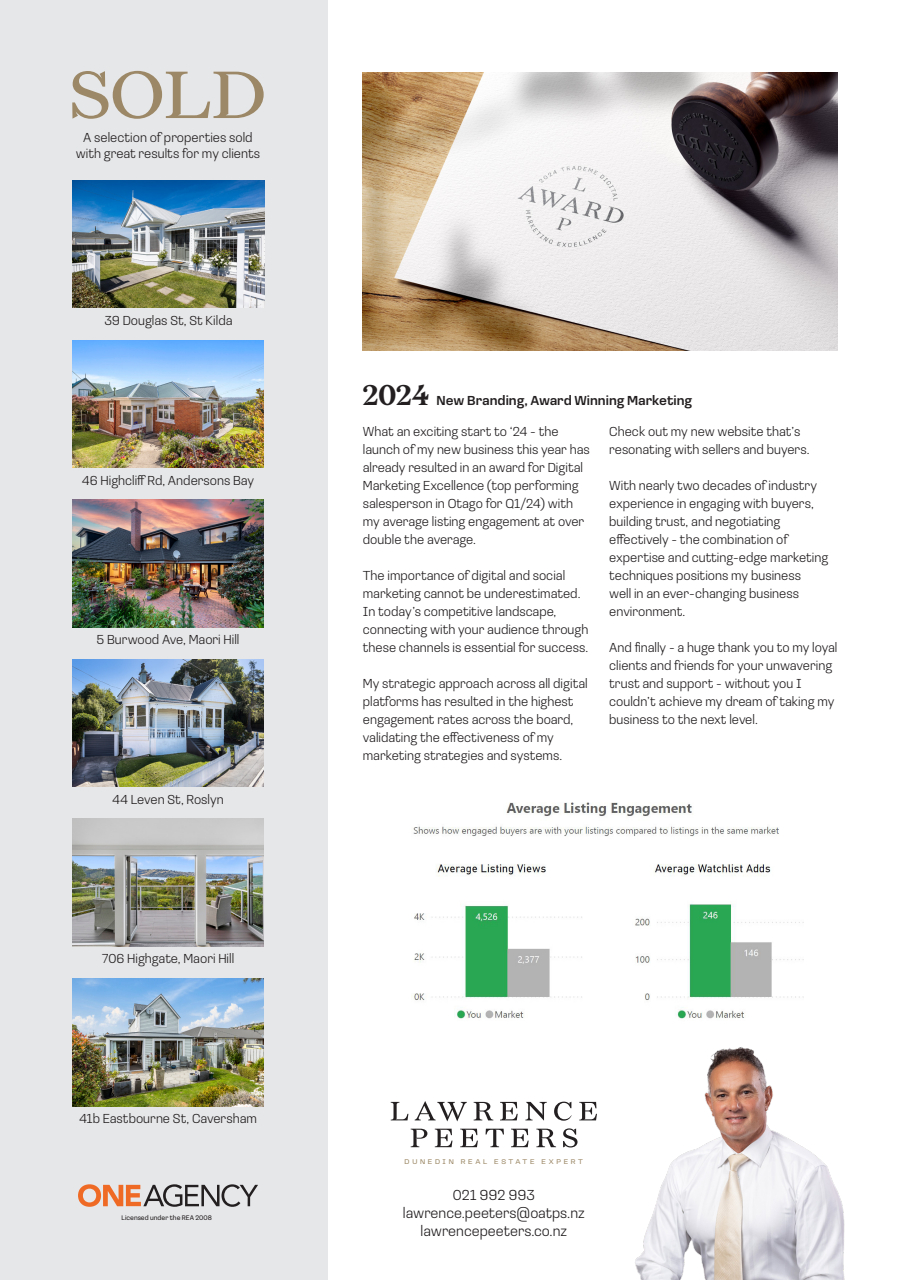
<style>
.page{position:relative;width:910px;height:1280px;background:#fff}
.page>*{position:absolute;margin:0;border:0;box-sizing:border-box;transform-origin:0 0}
.t1{font:300 15px "Loos Normal";color:#231f20}
.t2{font:300 13.5px/18px "Loos Normal";color:#231f20}
.t3{font:500 13.5px "Loos Normal";color:#231f20}
.t4{font:7.05px "Loos Wide";letter-spacing:.38em;color:#9c8866}
.t5{font:6.9px "Loos Normal";color:#231f20}
.s1{font-family:"Redaction";font-weight:700;font-size:28.5px}
</style>
<div class="page">
<div style="left:0;top:0;width:327px;height:1280px;background:#e6e7e9"></div>
<svg style="left:72px;top:71px;width:192px;height:48px"></svg>
<img style="left:635px;top:1047px;width:210px;height:233px">
<svg style="left:78px;top:1184px;width:180px;height:23px"></svg>
<img style="left:72px;top:340px;width:192px;height:128px">
<img style="left:72px;top:500px;width:192px;height:127px">
<img style="left:72px;top:659px;width:192px;height:128px">
<img style="left:72px;top:819px;width:192px;height:127px">
<img style="left:72px;top:978px;width:192px;height:128px">
<img style="left:73px;top:180px;width:191px;height:128px">
<img style="left:363px;top:72px;width:475px;height:279px">
<svg style="left:391px;top:1102px;width:17px;height:18px"></svg>
<svg style="left:415px;top:1101px;width:52px;height:20px"></svg>
<svg style="left:474px;top:1102px;width:19px;height:18px"></svg>
<svg style="left:500px;top:1102px;width:18px;height:18px"></svg>
<svg style="left:525px;top:1102px;width:22px;height:19px"></svg>
<svg style="left:554px;top:1102px;width:18px;height:19px"></svg>
<svg style="left:579px;top:1102px;width:18px;height:18px"></svg>
<svg style="left:411px;top:1129px;width:16px;height:18px"></svg>
<svg style="left:435px;top:1129px;width:17px;height:18px"></svg>
<svg style="left:460px;top:1129px;width:18px;height:18px"></svg>
<svg style="left:486px;top:1129px;width:18px;height:18px"></svg>
<svg style="left:511px;top:1129px;width:18px;height:18px"></svg>
<svg style="left:536px;top:1129px;width:20px;height:18px"></svg>
<svg style="left:563px;top:1128px;width:14px;height:19px"></svg>
<img style="left:411px;top:802px;width:393px;height:217px">
<p class="t2" style="left:76px;top:129px;width:186px;line-height:16.2px;text-align:center">A selection of properties sold with great results for my clients</p>
<p class="t2" style="left:104px;top:311px;width:130px">39 Douglas St, St Kilda</p>
<p class="t2" style="left:82px;top:471px;width:174px">46 Highcliff Rd, Andersons Bay</p>
<p class="t2" style="left:96px;top:630px;width:145px">5 Burwood Ave, Maori Hill</p>
<p class="t2" style="left:112px;top:790px;width:113px">44 Leven St, Roslyn</p>
<p class="t2" style="left:102px;top:949px;width:134px">706 Highgate, Maori Hill</p>
<p class="t2" style="left:79px;top:1109px;width:179px">41b Eastbourne St, Caversham</p>
<p class="t5" style="left:122px;top:1213px;width:92px">Licensed under the REA 2008</p>
<p class="t3" style="left:363px;top:391px;width:331px"><span class="s1">2024</span> New Branding, Award Winning Marketing</p>
<p class="t2" style="left:363px;top:422px;width:228px">What an exciting start to ‘24 - the launch of my new business this year has already resulted in an award for Digital Marketing Excellence (top performing salesperson in Otago for Q1/24) with my average listing engagement at over double the average.</p>
<p class="t2" style="left:363px;top:566px;width:227px">The importance of digital and social marketing cannot be underestimated.<br>In today’s competitive landscape, connecting with your audience through these channels is essential for success.</p>
<p class="t2" style="left:363px;top:674px;width:226px">My strategic approach across all digital platforms has resulted in the highest engagement rates across the board, validating the effectiveness of my marketing strategies and systems.</p>
<p class="t2" style="left:609px;top:422px;width:202px">Check out my new website that’s resonating with sellers and buyers.</p>
<p class="t2" style="left:609px;top:476px;width:220px">With nearly two decades of industry experience in engaging with buyers, building trust, and negotiating effectively - the combination of expertise and cutting-edge marketing techniques positions my business<br>well in an ever-changing business environment.</p>
<p class="t2" style="left:609px;top:638px;width:230px">And finally - a huge thank you to my loyal clients and friends for your unwavering trust and support - without you I couldn’t achieve my dream of taking my business to the next level.</p>
<p class="t4" style="left:405px;top:1157px;width:180px">DUNEDIN REAL ESTATE EXPERT</p>
<p class="t1" style="left:453px;top:1185px;width:83px">021 992 993</p>
<p class="t1" style="left:403px;top:1203px;width:183px">lawrence.peeters@oatps.nz</p>
<p class="t1" style="left:421px;top:1221px;width:148px">lawrencepeeters.co.nz</p>
</div>
